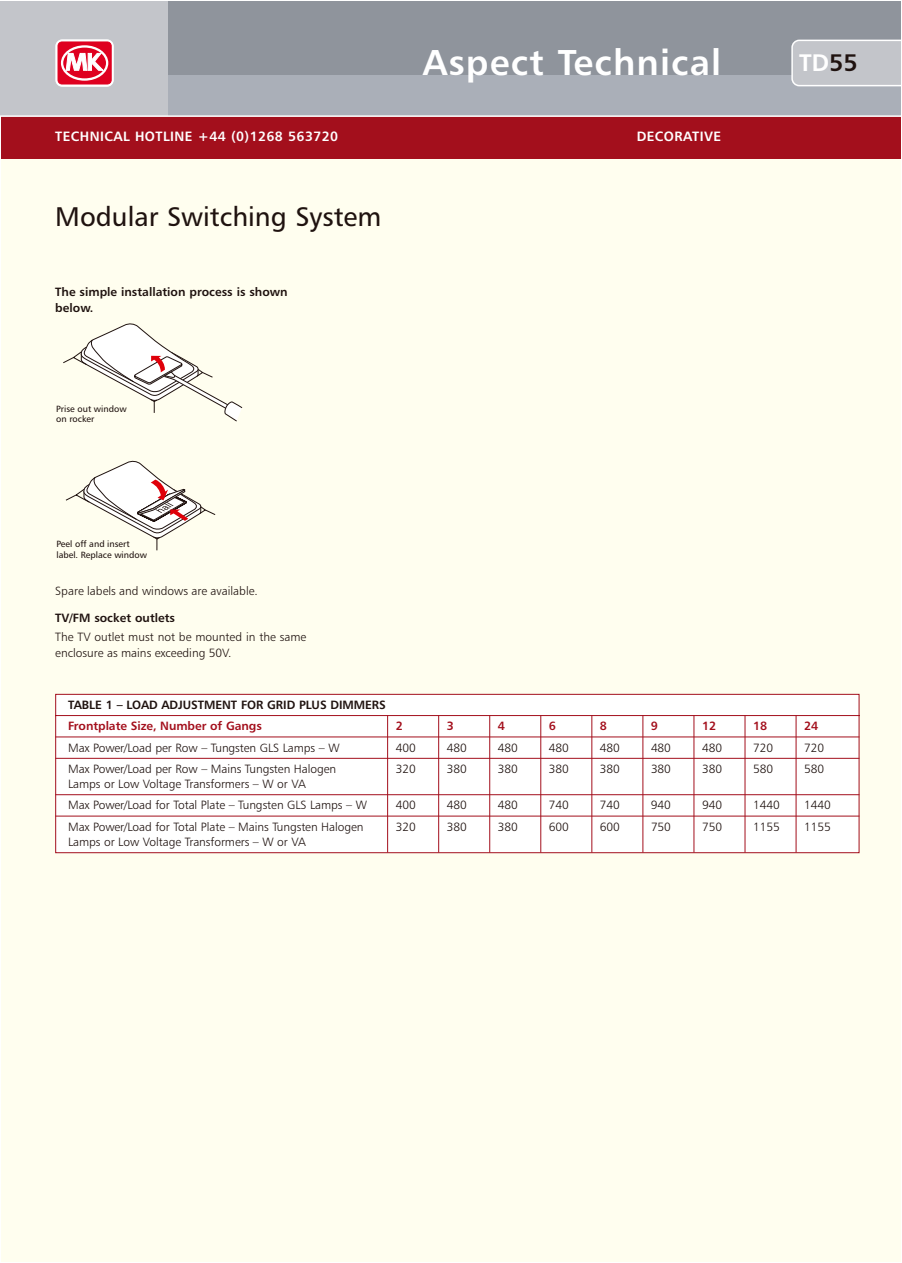
<style>
.page{position:relative;width:902px;height:1263px;background:#fff}
.page>*{position:absolute;margin:0;border:0;box-sizing:border-box;transform-origin:0 0}
.t1{font:36px "Humanist 777 BT Bold B";letter-spacing:.03em;color:#fff}
.t2{font:27px "Humanist 777 BT Roman B";color:#1f120f}
.t3{font:24px "Humanist 777 BT Bold B";color:#fff}
.t4{font:13.5px "Humanist 777 BT Bold B";letter-spacing:.03em;color:#fff}
.t5{font:12px/21.5px "Humanist 777 BT Light B";letter-spacing:-.005em;color:#1f120f}
.t6{font:12px/16.5px "Humanist 777 BT Bold B";color:#1f120f}
.t7{font:12px "Humanist 777 BT Bold B";letter-spacing:-.005em;color:#a30f1c}
.t8{font:9px/10.8px "Humanist 777 BT Roman B";color:#1f120f}
.s1{color:#1f120f}
</style>
<div class="page">
<div style="left:1px;top:1px;width:899px;height:1261px;background:#fffeef"></div>
<div style="left:1px;top:1px;width:899px;height:115px;background:#8f949c"></div>
<div style="left:1px;top:75px;width:899px;height:41px;background:#aaafb8"></div>
<div style="left:1px;top:116px;width:899px;height:43px;background:#a30f1c"></div>
<div style="left:1px;top:1px;width:167px;height:115px;background:#c3c5ca"></div>
<svg style="left:55px;top:39px;width:59px;height:48px"></svg>
<svg style="left:58px;top:42px;width:53px;height:42px"></svg>
<div style="left:61px;top:45px;width:47px;height:36px;border:2px solid #fff;border-radius:50%"></div>
<svg style="left:66px;top:53px;width:37px;height:17px"></svg>
<hr style="left:1px;top:115px;width:899px;height:2px;background:#fff">
<div style="left:791px;top:40px;width:109px;height:46px;background:#c3c5ca"></div>
<svg style="left:55px;top:693px;width:805px;height:160px"></svg>
<hr style="left:55px;top:736px;width:804px;height:1px;background:#a30f1c">
<hr style="left:55px;top:758px;width:804px;height:1px;background:#a30f1c">
<hr style="left:55px;top:794px;width:804px;height:1px;background:#a30f1c">
<hr style="left:55px;top:816px;width:804px;height:1px;background:#a30f1c">
<hr style="left:387px;top:715px;width:1px;height:137px;background:#a30f1c">
<hr style="left:438px;top:715px;width:1px;height:137px;background:#a30f1c">
<hr style="left:489px;top:715px;width:1px;height:137px;background:#a30f1c">
<hr style="left:540px;top:715px;width:1px;height:137px;background:#a30f1c">
<hr style="left:591px;top:715px;width:1px;height:137px;background:#a30f1c">
<hr style="left:642px;top:715px;width:1px;height:137px;background:#a30f1c">
<hr style="left:693px;top:715px;width:1px;height:137px;background:#a30f1c">
<hr style="left:744px;top:715px;width:1px;height:137px;background:#a30f1c">
<hr style="left:795px;top:715px;width:1px;height:137px;background:#a30f1c">
<svg style="left:63px;top:323px;width:180px;height:99px"></svg>
<svg style="left:65px;top:460px;width:151px;height:91px"></svg>
<h1 class="t1" style="left:423px;top:48px;width:300px">Aspect Technical</h1>
<h3 class="t3" style="left:799px;top:53px;width:60px">TD<span class="s1">55</span></h3>
<p class="t4" style="left:55px;top:131px;width:284px">TECHNICAL HOTLINE +44 (0)1268 563720</p>
<p class="t4" style="left:636px;top:131px;width:86px">DECORATIVE</p>
<h2 class="t2" style="left:55px;top:205px;width:327px">Modular Switching System</h2>
<p class="t6" style="left:55px;top:284px;width:234px">The simple installation process is shown below.</p>
<p class="t8" style="left:56px;top:404px;width:72px">Prise out window on rocker</p>
<p class="t8" style="left:56px;top:539px;width:92px">Peel off and insert label. Replace window</p>
<p class="t5" style="left:55px;top:581px;width:204px">Spare labels and windows are available.</p>
<p class="t6" style="left:55px;top:611px;width:121px">TV/FM socket outlets</p>
<p class="t5" style="left:55px;top:629px;width:252px;line-height:16.5px">The TV outlet must not be mounted in the same enclosure as mains exceeding 50V.</p>
<p class="t6" style="left:68px;top:697px;width:319px">TABLE 1 – LOAD ADJUSTMENT FOR GRID PLUS DIMMERS</p>
<p class="t7" style="left:68px;top:721px;width:195px">Frontplate Size, Number of Gangs</p>
<p class="t7" style="left:395px;top:721px;width:9px">2</p>
<p class="t7" style="left:446px;top:721px;width:9px">3</p>
<p class="t7" style="left:497px;top:721px;width:9px">4</p>
<p class="t7" style="left:549px;top:721px;width:9px">6</p>
<p class="t7" style="left:600px;top:721px;width:9px">8</p>
<p class="t7" style="left:651px;top:721px;width:9px">9</p>
<p class="t7" style="left:702px;top:721px;width:16px">12</p>
<p class="t7" style="left:753px;top:721px;width:16px">18</p>
<p class="t7" style="left:804px;top:721px;width:16px">24</p>
<p class="t5" style="left:68px;top:738px;width:273px">Max Power/Load per Row – Tungsten GLS Lamps – W</p>
<p class="t5" style="left:395px;top:738px;width:22px">400</p>
<p class="t5" style="left:447px;top:738px;width:22px">480</p>
<p class="t5" style="left:498px;top:738px;width:22px">480</p>
<p class="t5" style="left:549px;top:738px;width:22px">480</p>
<p class="t5" style="left:600px;top:738px;width:22px">480</p>
<p class="t5" style="left:651px;top:738px;width:22px">480</p>
<p class="t5" style="left:702px;top:738px;width:22px">480</p>
<p class="t5" style="left:753px;top:738px;width:22px">720</p>
<p class="t5" style="left:804px;top:738px;width:22px">720</p>
<p class="t5" style="left:68px;top:759px;width:270px">Max Power/Load per Row – Mains Tungsten Halogen</p>
<p class="t5" style="left:395px;top:759px;width:22px">320</p>
<p class="t5" style="left:447px;top:759px;width:22px">380</p>
<p class="t5" style="left:498px;top:759px;width:22px">380</p>
<p class="t5" style="left:549px;top:759px;width:22px">380</p>
<p class="t5" style="left:600px;top:759px;width:22px">380</p>
<p class="t5" style="left:651px;top:759px;width:22px">380</p>
<p class="t5" style="left:702px;top:759px;width:22px">380</p>
<p class="t5" style="left:753px;top:759px;width:22px">580</p>
<p class="t5" style="left:804px;top:759px;width:22px">580</p>
<p class="t5" style="left:68px;top:774px;width:300px">Lamps or Low Voltage Transformers – W or VA<br>Max Power/Load for Total Plate – Tungsten GLS Lamps – W</p>
<p class="t5" style="left:395px;top:795px;width:22px">400</p>
<p class="t5" style="left:447px;top:795px;width:22px">480</p>
<p class="t5" style="left:498px;top:795px;width:22px">480</p>
<p class="t5" style="left:549px;top:795px;width:22px">740</p>
<p class="t5" style="left:600px;top:795px;width:22px">740</p>
<p class="t5" style="left:651px;top:795px;width:22px">940</p>
<p class="t5" style="left:702px;top:795px;width:22px">940</p>
<p class="t5" style="left:753px;top:795px;width:28px">1440</p>
<p class="t5" style="left:804px;top:795px;width:28px">1440</p>
<p class="t5" style="left:68px;top:817px;width:297px">Max Power/Load for Total Plate – Mains Tungsten Halogen</p>
<p class="t5" style="left:395px;top:817px;width:22px">320</p>
<p class="t5" style="left:447px;top:817px;width:22px">380</p>
<p class="t5" style="left:498px;top:817px;width:22px">380</p>
<p class="t5" style="left:549px;top:817px;width:22px">600</p>
<p class="t5" style="left:600px;top:817px;width:22px">600</p>
<p class="t5" style="left:651px;top:817px;width:22px">750</p>
<p class="t5" style="left:702px;top:817px;width:22px">750</p>
<p class="t5" style="left:753px;top:817px;width:28px">1155</p>
<p class="t5" style="left:804px;top:817px;width:28px">1155</p>
<p class="t5" style="left:68px;top:832px;width:239px">Lamps or Low Voltage Transformers – W or VA</p>
</div>
